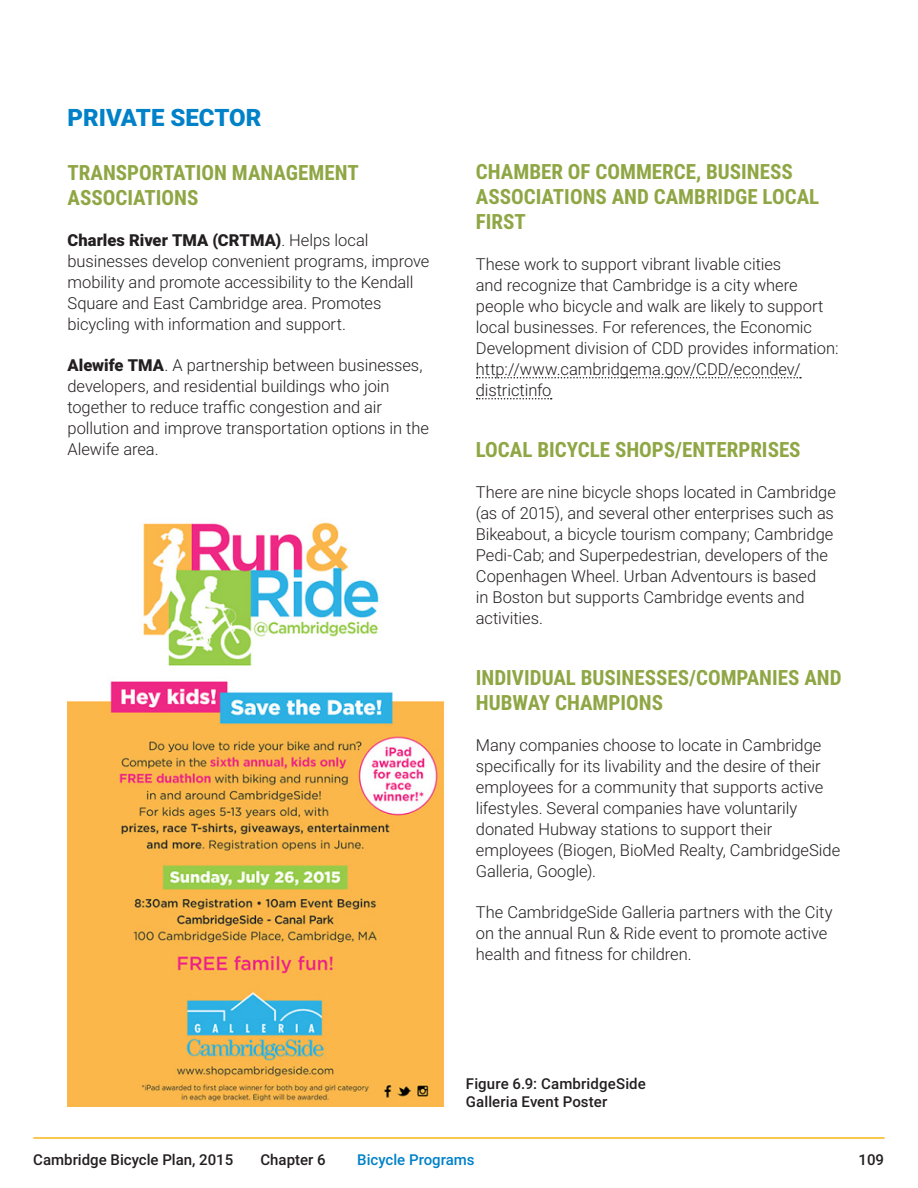
<style>
.page{position:relative;width:918px;height:1188px;background:#fff}
.page>*{position:absolute;margin:0;border:0;box-sizing:border-box;transform-origin:0 0}
.Heading_2{font:900 24px "Roboto";color:#0081c8}
.Heading_3{font:700 21px/25.2px "Roboto Condensed";color:#8fa644}
.Body_Text{font:300 16.5px/21px "Roboto";letter-spacing:-.005em;color:#231f20}
.t1{font:500 15px/18px "Roboto";color:#231f20}
.t2{font:500 15px "Roboto";color:#0081c8}
.s1{font-weight:900}
</style>
<div class="page">
<hr style="left:33px;top:1137px;width:852px;height:2px;background:#f9b716">
<img style="left:68px;top:522px;width:377px;height:585px">
<svg style="left:477px;top:377px;width:324px;height:1px"></svg>
<svg style="left:477px;top:398px;width:75px;height:1px"></svg>
<p class="Heading_2" style="left:68px;top:101px;width:195px">PRIVATE SECTOR</p>
<p class="Heading_3" style="left:68px;top:159px;width:293px">TRANSPORTATION MANAGEMENT<br>ASSOCIATIONS</p>
<p class="Body_Text" style="left:68px;top:229px;width:363px"><span class="s1">Charles River TMA (CRTMA)</span>. Helps local businesses develop convenient programs, improve mobility and promote accessibility to the Kendall Square and East Cambridge area. Promotes bicycling with information and support.</p>
<p class="Body_Text" style="left:68px;top:354px;width:363px"><span class="s1">Alewife TMA</span>. A partnership between businesses, developers, and residential buildings who join together to reduce traffic congestion and air pollution and improve transportation options in the Alewife area.</p>
<p class="Heading_3" style="left:476px;top:158px;width:345px">CHAMBER OF COMMERCE, BUSINESS<br>ASSOCIATIONS AND CAMBRIDGE LOCAL<br>FIRST</p>
<p class="Body_Text" style="left:476px;top:254px;width:364px">These work to support vibrant livable cities<br>and recognize that Cambridge is a city where people who bicycle and walk are likely to support local businesses. For references, the Economic Development division of CDD provides information: http://www.cambridgema.gov/CDD/econdev/ districtinfo</p>
<p class="Heading_3" style="left:476px;top:436px;width:326px">LOCAL BICYCLE SHOPS/ENTERPRISES</p>
<p class="Body_Text" style="left:476px;top:481px;width:362px">There are nine bicycle shops located in Cambridge (as of 2015), and several other enterprises such as Bikeabout, a bicycle tourism company; Cambridge Pedi-Cab; and Superpedestrian, developers of the Copenhagen Wheel. Urban Adventours is based<br>in Boston but supports Cambridge events and activities.</p>
<p class="Heading_3" style="left:476px;top:664px;width:367px">INDIVIDUAL BUSINESSES/COMPANIES AND<br>HUBWAY CHAMPIONS</p>
<p class="Body_Text" style="left:476px;top:734px;width:366px">Many companies choose to locate in Cambridge specifically for its livability and the desire of their employees for a community that supports active lifestyles. Several companies have voluntarily donated Hubway stations to support their employees (Biogen, BioMed Realty, CambridgeSide Galleria, Google).</p>
<p class="Body_Text" style="left:476px;top:901px;width:358px">The CambridgeSide Galleria partners with the City on the annual Run &amp; Ride event to promote active health and fitness for children.</p>
<p class="t1" style="left:466px;top:1074px;width:181px">Figure 6.9: CambridgeSide<br>Galleria Event Poster</p>
<p class="t1" style="left:33px;top:1150px;width:202px">Cambridge Bicycle Plan, 2015</p>
<p class="t1" style="left:261px;top:1150px;width:67px">Chapter 6</p>
<p class="t2" style="left:357px;top:1149px;width:119px">Bicycle Programs</p>
<p class="t1" style="left:859px;top:1150px;width:27px">109</p>
</div>
